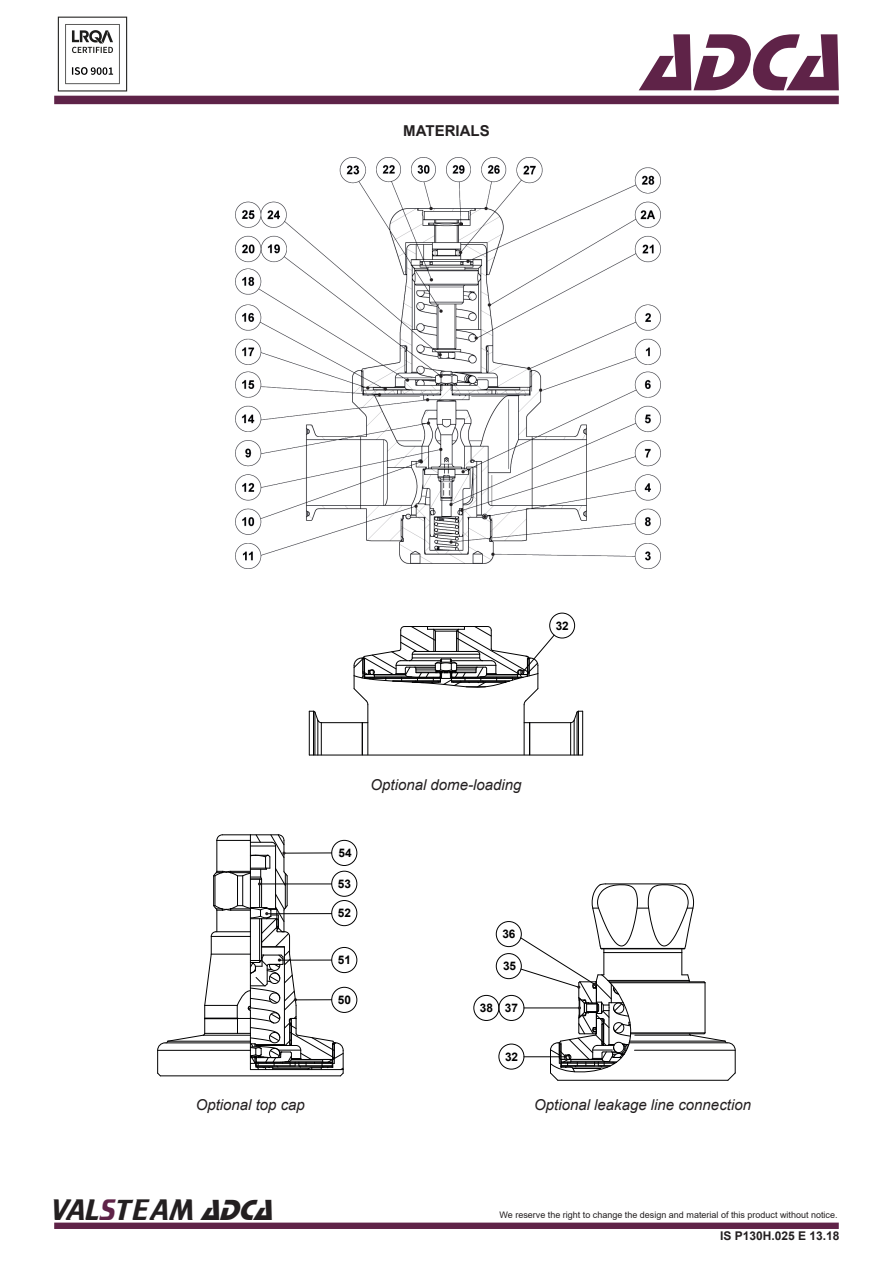
<style>
.page{position:relative;width:893px;height:1263px;background:#fff}
.page>*{position:absolute;margin:0;border:0;box-sizing:border-box;transform-origin:0 0}
.t1{font:italic 84px "Stop D";color:#5f2348}
.t2{font:30px "Trekker";color:#231f20}
.t3{font:italic 15px "Arial";color:#231f20}
.t4{font:700 15px "Arial";color:#231f20}
.t5{font:700 12px "Arial";color:#231f20}
.t6{font:700 11.85px "Arial";color:#000001}
.t7{font:700 11.7px "Arial";color:#000001}
.t8{font:9px "Arial";color:#231f20}
.s1{color:#5f2348}
.s2{font-family:"Stop D";font-style:italic}
</style>
<div class="page">
<div style="left:54px;top:96px;width:785px;height:8px;background:#5e2348"></div>
<div style="left:54px;top:1222px;width:785px;height:7px;background:#5f2348;border:2px solid #5f2348"></div>
<img style="left:57px;top:16px;width:71px;height:76px">
<img style="left:235px;top:157px;width:425px;height:411px">
<hr style="left:309px;top:711px;width:1px;height:44px;background:#000001">
<hr style="left:321px;top:722px;width:41px;height:1px;background:#000001">
<svg style="left:309px;top:711px;width:12px;height:12px"></svg>
<hr style="left:582px;top:711px;width:1px;height:44px;background:#000001">
<hr style="left:530px;top:722px;width:41px;height:1px;background:#000001">
<svg style="left:571px;top:711px;width:12px;height:12px"></svg>
<hr style="left:524px;top:705px;width:1px;height:50px;background:#000001">
<hr style="left:368px;top:705px;width:1px;height:50px;background:#000001">
<hr style="left:362px;top:723px;width:1px;height:32px;background:#000001">
<hr style="left:529px;top:723px;width:1px;height:32px;background:#000001">
<hr style="left:321px;top:723px;width:1px;height:32px;background:#000001">
<hr style="left:318px;top:720px;width:1px;height:35px;background:#000001">
<hr style="left:315px;top:712px;width:1px;height:43px;background:#000001">
<hr style="left:313px;top:711px;width:1px;height:44px;background:#000001">
<hr style="left:570px;top:723px;width:1px;height:32px;background:#000001">
<hr style="left:574px;top:720px;width:1px;height:35px;background:#000001">
<hr style="left:577px;top:712px;width:1px;height:43px;background:#000001">
<hr style="left:578px;top:711px;width:1px;height:44px;background:#000001">
<div style="left:549px;top:613px;width:26px;height:25px;border:1px solid #000001;border-radius:50%"></div>
<svg style="left:353px;top:626px;width:202px;height:79px"></svg>
<hr style="left:309px;top:755px;width:274px;height:1px;background:#000001">
<div style="left:496px;top:953px;width:25px;height:26px;border:1px solid #000001;border-radius:50%"></div>
<div style="left:496px;top:921px;width:25px;height:26px;border:1px solid #000001;border-radius:50%"></div>
<div style="left:499px;top:995px;width:25px;height:26px;border:1px solid #000001;border-radius:50%"></div>
<div style="left:474px;top:995px;width:25px;height:26px;border:1px solid #000001;border-radius:50%"></div>
<div style="left:499px;top:1044px;width:25px;height:25px;border:1px solid #000001;border-radius:50%"></div>
<svg style="left:520px;top:883px;width:216px;height:198px"></svg>
<hr style="left:524px;top:1056px;width:41px;height:1px;background:#000001">
<div style="left:332px;top:840px;width:25px;height:26px;border:1px solid #000001;border-radius:50%"></div>
<div style="left:332px;top:900px;width:25px;height:26px;border:1px solid #000001;border-radius:50%"></div>
<div style="left:332px;top:947px;width:25px;height:26px;border:1px solid #000001;border-radius:50%"></div>
<div style="left:332px;top:987px;width:25px;height:26px;border:1px solid #000001;border-radius:50%"></div>
<div style="left:332px;top:871px;width:25px;height:25px;border:1px solid #000001;border-radius:50%"></div>
<svg style="left:157px;top:834px;width:187px;height:242px"></svg>
<hr style="left:295px;top:999px;width:37px;height:1px;background:#000001">
<hr style="left:279px;top:960px;width:53px;height:1px;background:#000001">
<p class="t4" style="left:403px;top:121px;width:88px">MATERIALS</p>
<h1 class="t1" style="left:640px;top:14px;width:227px">ADCA</h1>
<p class="t7" style="left:556px;top:617px;width:15px">32</p>
<p class="t3" style="left:370px;top:775px;width:152px">Optional dome-loading</p>
<p class="t6" style="left:339px;top:845px;width:15px">54</p>
<p class="t6" style="left:338px;top:875px;width:15px">53</p>
<p class="t6" style="left:338px;top:905px;width:15px">52</p>
<p class="t6" style="left:338px;top:951px;width:15px">51</p>
<p class="t6" style="left:338px;top:991px;width:15px">50</p>
<p class="t6" style="left:502px;top:925px;width:15px">36</p>
<p class="t6" style="left:503px;top:958px;width:15px">35</p>
<p class="t6" style="left:480px;top:999px;width:40px">38 37</p>
<p class="t6" style="left:505px;top:1048px;width:15px">32</p>
<p class="t3" style="left:196px;top:1095px;width:111px">Optional top cap</p>
<p class="t3" style="left:534px;top:1095px;width:218px">Optional leakage line connection</p>
<h2 class="t2" style="left:51px;top:1193px;width:232px">VAL<span class="s1">S</span>TEAM <span class="s2">ADCA</span></h2>
<p class="t8" style="left:500px;top:1209px;width:340px">We reserve the right to change the design and material of this product without notice.</p>
<h3 class="t5" style="left:720px;top:1227px;width:121px">IS P130H.025 E 13.18</h3>
</div>
